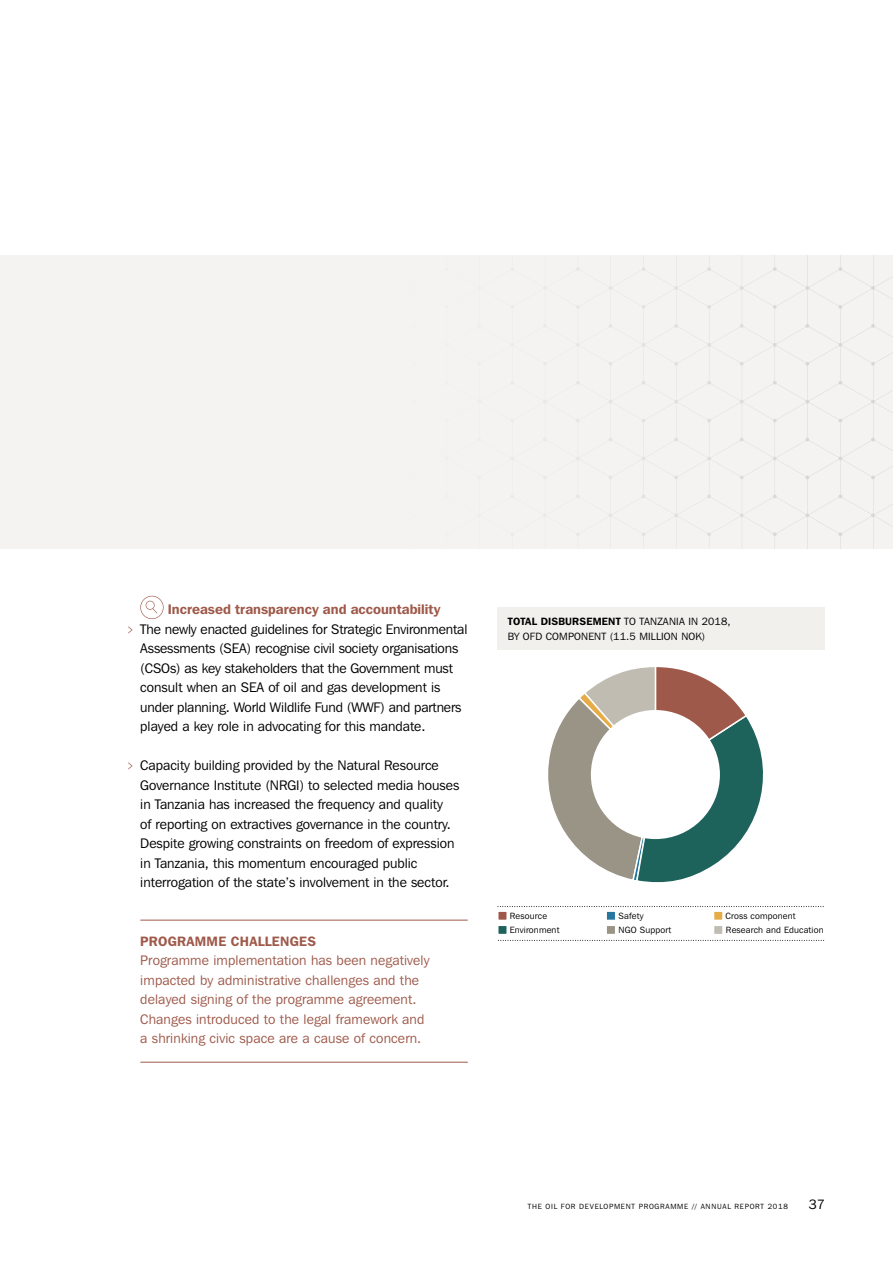
<style>
.page{position:relative;width:893px;height:1263px;background:#fff}
.page>*{position:absolute;margin:0;border:0;box-sizing:border-box;transform-origin:0 0}
.t1{font:13.8px/19.5px "Franklin Gothic IT Cby BT";color:#000}
.t2{font:13.8px/19.5px "Franklin Gothic IT Cby BT";letter-spacing:.01em;color:#9e594a}
.t3{font:600 13.8px "Franklin Gothic IT Cby BT";color:#9e594a}
.t4{font:600 13.5px "Franklin Gothic IT Cby BT";letter-spacing:.02em;color:#9e594a}
.t5{font:13.5px "Franklin Gothic IT Cby BT";color:#000}
.t6{font:10.5px/15px "Franklin Gothic IT Cby BT";letter-spacing:.02em;color:#000}
.t7{font:9px/14.1px "Franklin Gothic IT Cby BT";letter-spacing:.02em;color:#000}
.t8{font:7.5px "Franklin Gothic IT Cby BT";letter-spacing:.1em;color:#000}
.s1{color:#9e594a}
.s2{font-weight:600}
</style>
<div class="page">
<hr style="left:140px;top:920px;width:328px;height:1px;background:#9e594a">
<hr style="left:140px;top:1062px;width:328px;height:1px;background:#9e594a">
<svg style="left:140px;top:596px;width:24px;height:23px"></svg>
<div style="left:497px;top:607px;width:328px;height:42px;background:#f1f0ed"></div>
<svg style="left:498px;top:906px;width:326px;height:1px"></svg>
<svg style="left:498px;top:940px;width:327px;height:1px"></svg>
<svg style="left:548px;top:667px;width:215px;height:216px"></svg>
<div style="left:591px;top:710px;width:129px;height:129px;background:#fff;border-radius:50%"></div>
<div style="left:606px;top:911px;width:10px;height:9px;background:#2677a0"></div>
<div style="left:605px;top:910px;width:12px;height:11px;border:2px solid #fff"></div>
<div style="left:498px;top:911px;width:9px;height:9px;background:#9e594a"></div>
<div style="left:497px;top:910px;width:11px;height:11px;border:2px solid #fff"></div>
<div style="left:606px;top:925px;width:10px;height:10px;background:#9a9486"></div>
<div style="left:605px;top:924px;width:12px;height:11px;border:2px solid #fff"></div>
<div style="left:713px;top:925px;width:10px;height:10px;background:#c0bcb1"></div>
<div style="left:713px;top:924px;width:11px;height:11px;border:2px solid #fff"></div>
<div style="left:713px;top:911px;width:10px;height:9px;background:#e6ac48"></div>
<div style="left:713px;top:910px;width:11px;height:11px;border:2px solid #fff"></div>
<div style="left:498px;top:925px;width:9px;height:10px;background:#1d625b"></div>
<div style="left:497px;top:924px;width:11px;height:11px;border:2px solid #fff"></div>
<div style="left:0;top:256px;width:893px;height:293px;background:#f4f3f1"></div>
<p class="t3" style="left:168px;top:600px;width:274px">Increased transparency and accountability</p>
<p class="t1" style="left:128px;top:619px;width:341px"><span class="s1">&gt;</span> The newly enacted guidelines for Strategic Environmental</p>
<p class="t1" style="left:140px;top:638px;width:319px">Assessments (SEA) recognise civil society organisations</p>
<p class="t1" style="left:140px;top:658px;width:314px">(CSOs) as key stakeholders that the Government must</p>
<p class="t1" style="left:140px;top:677px;width:302px">consult when an SEA of oil and gas development is</p>
<p class="t1" style="left:140px;top:697px;width:323px">under planning. World Wildlife Fund (WWF) and partners</p>
<p class="t1" style="left:140px;top:716px;width:287px">played a key role in advocating for this mandate.</p>
<p class="t1" style="left:140px;top:755px;width:321px;text-indent:-13px"><span class="s1">&gt;</span> Capacity building provided by the Natural Resource Governance Institute (NRGI) to selected media houses in Tanzania has increased the frequency and quality<br>of reporting on extractives governance in the country.<br>Despite growing constraints on freedom of expression in Tanzania, this momentum encouraged public interrogation of the state’s involvement in the sector.</p>
<p class="t4" style="left:140px;top:932px;width:177px">PROGRAMME CHALLENGES</p>
<p class="t2" style="left:140px;top:950px;width:291px">Programme implementation has been negatively impacted by administrative challenges and the delayed signing of the programme agreement.<br>Changes introduced to the legal framework and a shrinking civic space are a cause of concern.</p>
<p class="t6" style="left:508px;top:613px;width:224px"><span class="s2">TOTAL DISBURSEMENT</span> TO TANZANIA IN 2018,<br>BY OFD COMPONENT (11.5 MILLION NOK)</p>
<p class="t7" style="left:510px;top:908px;width:39px">Resource</p>
<p class="t7" style="left:618px;top:908px;width:54px">Safety<br>NGO Support</p>
<p class="t7" style="left:510px;top:922px;width:51px">Environment</p>
<p class="t7" style="left:725px;top:908px;width:72px">Cross component</p>
<p class="t7" style="left:726px;top:922px;width:99px">Research and Education</p>
<p class="t8" style="left:528px;top:1202px;width:262px">THE OIL FOR DEVELOPMENT PROGRAMME // ANNUAL REPORT 2018</p>
<p class="t5" style="left:809px;top:1196px;width:18px">37</p>
</div>
